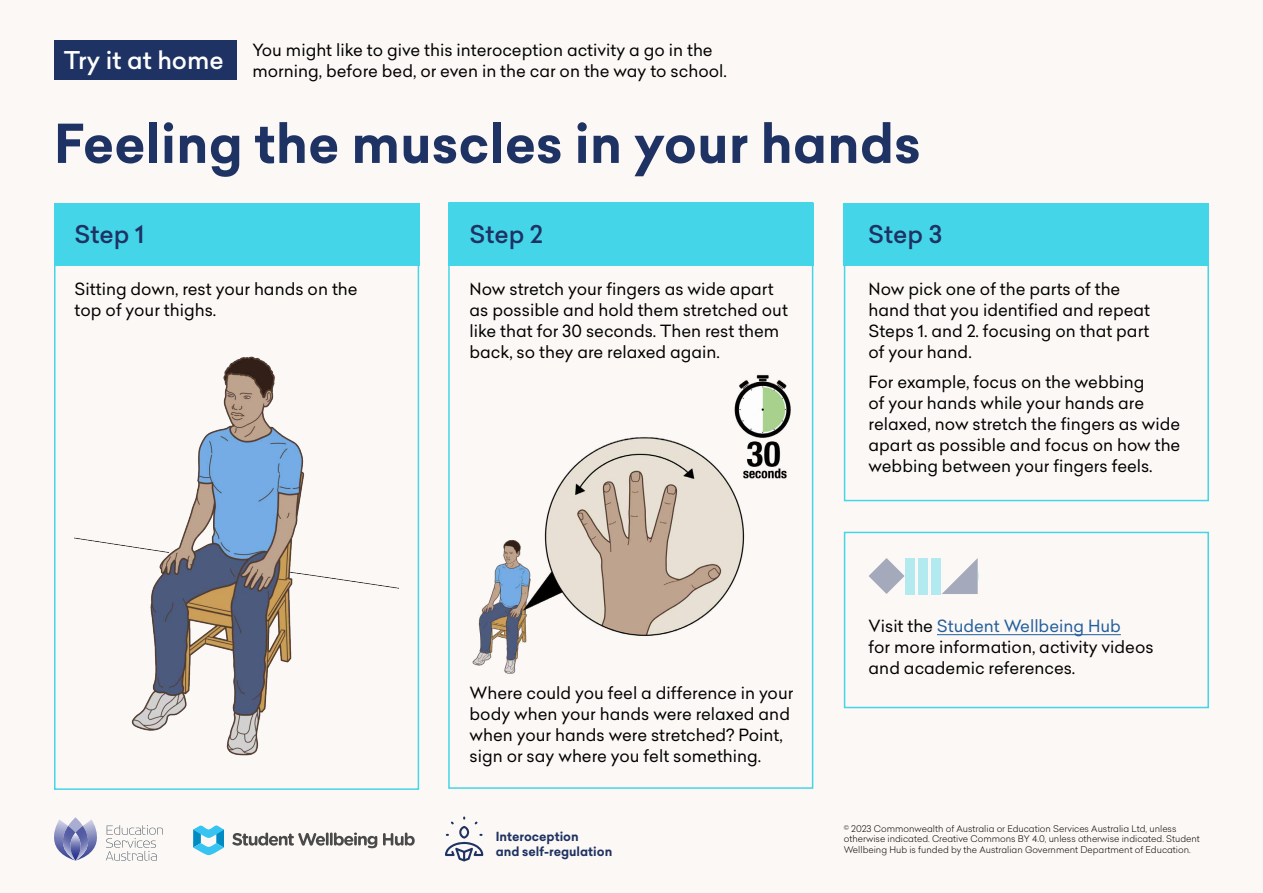
<style>
.page{position:relative;width:1263px;height:893px;background:#fcf8f5}
.page>*{position:absolute;margin:0;border:0;box-sizing:border-box;transform-origin:0 0}
.t1{font:700 52.5px "Celias";color:#1e3263}
.t2{font:500 24px "Celias";color:#1e3263}
.t3{font:500 24px "Celias";color:#fff}
.t4{font:16.5px/21px "Celias";color:#000}
.t5{font:700 12.3px/14.9px "Celias";color:#1e3263}
.t6{font:300 9px/10.8px "Celias";color:#000}
.s1{color:#215e9e}
</style>
<div class="page">
<div style="left:448px;top:202px;width:365px;height:587px;background:#fcf8f5;border:2px solid #44d5e9"></div>
<div style="left:844px;top:203px;width:365px;height:298px;background:#fcf8f5;border:2px solid #44d5e9"></div>
<div style="left:844px;top:532px;width:365px;height:176px;background:#fcf8f5;border:2px solid #44d5e9"></div>
<div style="left:54px;top:40px;width:183px;height:40px;background:#1e3263"></div>
<div style="left:54px;top:203px;width:365px;height:62px;background:#44d5e9"></div>
<div style="left:449px;top:203px;width:365px;height:62px;background:#44d5e9"></div>
<div style="left:844px;top:203px;width:365px;height:62px;background:#44d5e9"></div>
<div style="left:54px;top:203px;width:365px;height:587px;border:2px solid #44d5e9"></div>
<img style="left:75px;top:356px;width:323px;height:400px">
<img style="left:472px;top:437px;width:273px;height:237px">
<svg style="left:193px;top:825px;width:31px;height:30px"></svg>
<svg style="left:232px;top:832px;width:145px;height:16px"></svg>
<svg style="left:383px;top:832px;width:32px;height:14px"></svg>
<svg style="left:445px;top:816px;width:38px;height:45px"></svg>
<svg style="left:54px;top:819px;width:109px;height:42px"></svg>
<hr style="left:937px;top:634px;width:184px;height:1px;background:#215e9e">
<svg style="left:869px;top:558px;width:35px;height:36px"></svg>
<svg style="left:942px;top:558px;width:36px;height:36px"></svg>
<div style="left:932px;top:558px;width:9px;height:36px;background:#b3eaf0"></div>
<div style="left:905px;top:558px;width:9px;height:36px;background:#b3eaf0"></div>
<div style="left:918px;top:558px;width:10px;height:36px;background:#b3eaf0"></div>
<img style="left:732px;top:374px;width:59px;height:107px">
<h2 class="t3" style="left:64px;top:43px;width:162px">Try it at home</h2>
<p class="t4" style="left:252px;top:40px;width:476px">You might like to give this interoception activity a go in the morning, before bed, or even in the car on the way to school.</p>
<h1 class="t1" style="left:54px;top:106px;width:868px">Feeling the muscles in your hands</h1>
<h2 class="t2" style="left:75px;top:218px;width:71px">Step 1</h2>
<h2 class="t2" style="left:470px;top:218px;width:75px">Step 2</h2>
<h2 class="t2" style="left:868px;top:218px;width:75px">Step 3</h2>
<p class="t4" style="left:75px;top:278px;width:284px">Sitting down, rest your hands on the top of your thighs.</p>
<p class="t4" style="left:470px;top:278px;width:320px">Now stretch your fingers as wide apart as possible and hold them stretched out like that for 30 seconds. Then rest them back, so they are relaxed again.</p>
<p class="t4" style="left:470px;top:682px;width:325px">Where could you feel a difference in your body when your hands were relaxed and when your hands were stretched? Point, sign or say where you felt something.</p>
<p class="t4" style="left:868px;top:278px;width:283px">Now pick one of the parts of the hand that you identified and repeat<br>Steps 1. and 2. focusing on that part of your hand.</p>
<p class="t4" style="left:868px;top:371px;width:313px">For example, focus on the webbing<br>of your hands while your hands are relaxed, now stretch the fingers as wide apart as possible and focus on how the webbing between your fingers feels.</p>
<p class="t4" style="left:868px;top:615px;width:287px">Visit the <span class="s1">Student Wellbeing Hub<br></span>for more information, activity videos and academic references.</p>
<p class="t5" style="left:496px;top:829px;width:118px">Interoception<br>and self-regulation</p>
<p class="t6" style="left:844px;top:823px;width:358px">© 2023 Commonwealth of Australia or Education Services Australia Ltd, unless otherwise indicated. Creative Commons BY 4.0, unless otherwise indicated. Student<br>Wellbeing Hub is funded by the Australian Government Department of Education.</p>
</div>
